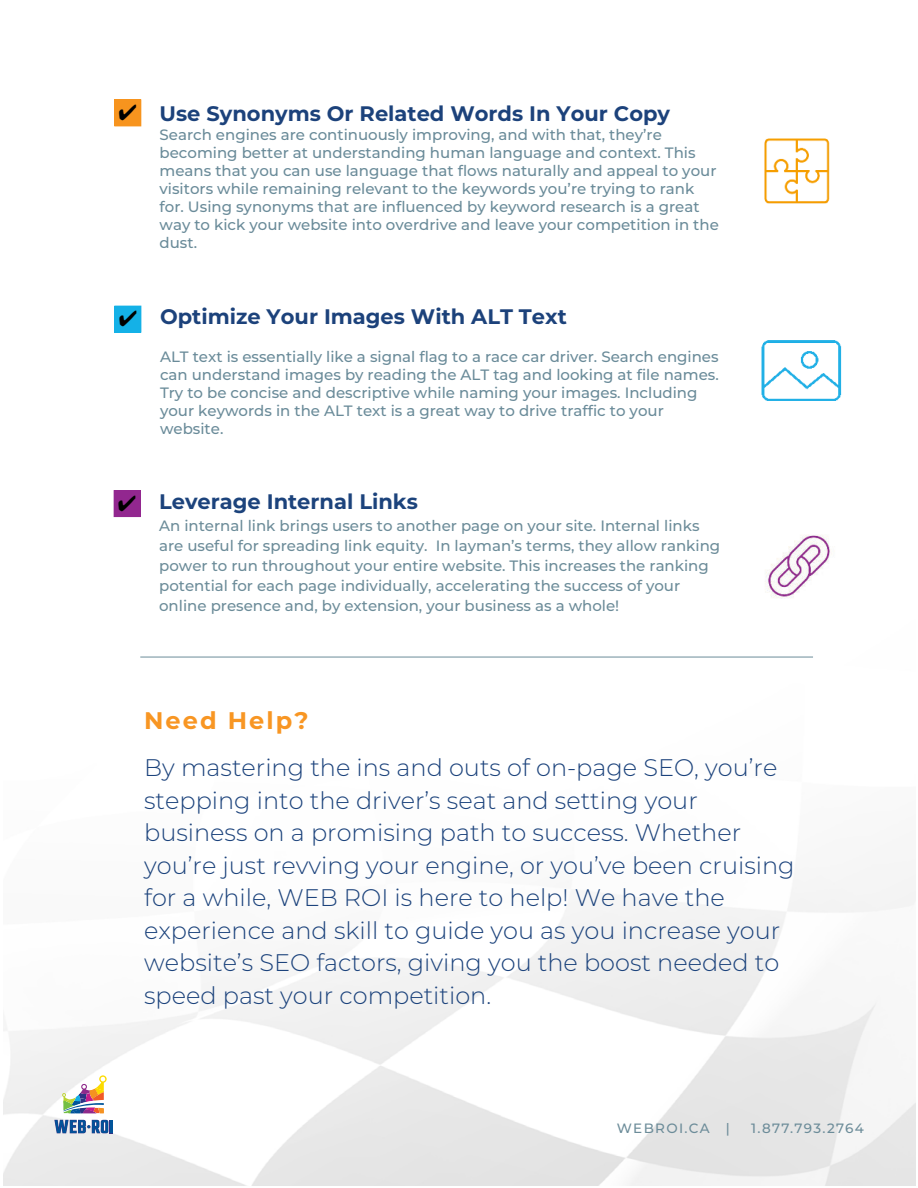
<style>
.page{position:relative;width:918px;height:1188px;background:#fff}
.page>*{position:absolute;margin:0;border:0;box-sizing:border-box;transform-origin:0 0}
.t1{font:300 24px/32.5px "Montserrat";color:#1c437c}
.t2{font:700 24px "Montserrat";letter-spacing:.085em;color:#f89623}
.t3{font:700 21px "Montserrat";color:#1c427b}
.t4{font:700 21px "Montserrat";color:#1c437c}
.t5{font:500 15px/18px "Montserrat";color:#6a8b99}
.t6{font:500 15px/20px "Montserrat";color:#6c8c99}
.t7{font:500 13.5px "Montserrat";letter-spacing:.1em;color:#6c8c99}
</style>
<div class="page">
<img style="left:761px;top:340px;width:81px;height:61px">
<svg style="left:54px;top:1120px;width:59px;height:14px"></svg>
<svg style="left:62px;top:1075px;width:45px;height:38px"></svg>
<hr style="left:140px;top:657px;width:673px;height:1px;background:#6c8c99">
<img style="left:764px;top:138px;width:66px;height:66px">
<img style="left:764px;top:534px;width:71px;height:65px">
<div style="left:114px;top:99px;width:27px;height:27px;background:#f7941e"></div>
<div style="left:114px;top:490px;width:27px;height:27px;background:#92278f"></div>
<div style="left:114px;top:306px;width:27px;height:27px;background:#14b1e7"></div>
<h2 class="t3" style="left:160px;top:98px;width:512px">Use Synonyms Or Related Words In Your Copy</h2>
<p class="t5" style="left:160px;top:125px;width:561px">Search engines are continuously improving, and with that, they’re becoming better at understanding human language and context. This means that you can use language that flows naturally and appeal to your visitors while remaining relevant to the keywords you’re trying to rank for. Using synonyms that are influenced by keyword research is a great way to kick your website into overdrive and leave your competition in the dust.</p>
<h2 class="t3" style="left:160px;top:302px;width:408px">Optimize Your Images With ALT Text</h2>
<p class="t5" style="left:160px;top:347px;width:560px">ALT text is essentially like a signal flag to a race car driver. Search engines can understand images by reading the ALT tag and looking at file names.<br>Try to be concise and descriptive while naming your images. Including your keywords in the ALT text is a great way to drive traffic to your website.</p>
<h2 class="t4" style="left:159px;top:486px;width:260px">Leverage Internal Links</h2>
<p class="t6" style="left:159px;top:515px;width:563px">An internal link brings users to another page on your site. Internal links are useful for spreading link equity. In layman’s terms, they allow ranking power to run throughout your entire website. This increases the ranking potential for each page individually, accelerating the success of your online presence and, by extension, your business as a whole!</p>
<h1 class="t2" style="left:144px;top:703px;width:166px">Need Help?</h1>
<p class="t1" style="left:144px;top:750px;width:652px">By mastering the ins and outs of on-page SEO, you’re stepping into the driver’s seat and setting your business on a promising path to success. Whether you’re just revving your engine, or you’ve been cruising for a while, WEB ROI is here to help! We have the experience and skill to guide you as you increase your website’s SEO factors, giving you the boost needed to speed past your competition.</p>
<p class="t7" style="left:617px;top:1123px;width:114px">WEBROI.CA |</p>
<p class="t7" style="left:751px;top:1123px;width:114px">1.877.793.2764</p>
</div>
